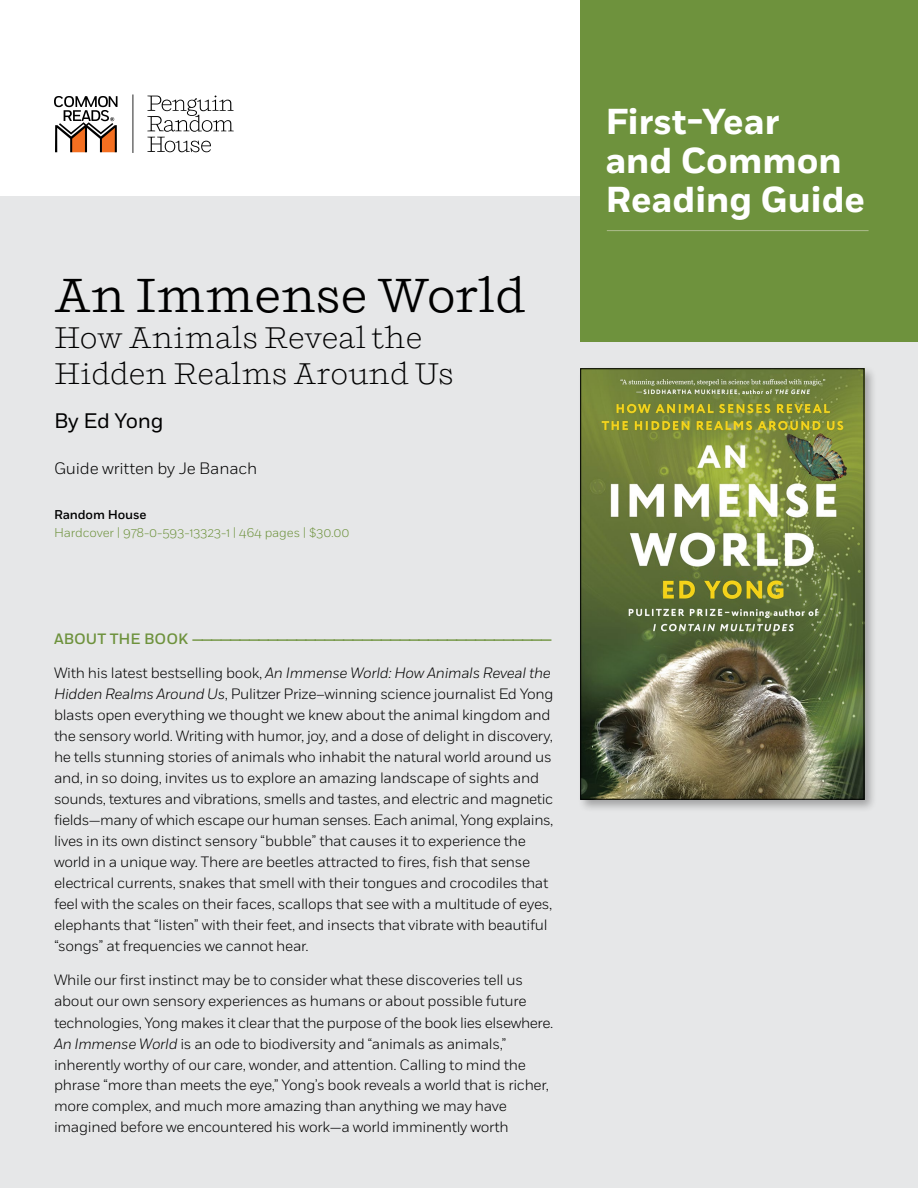
<style>
.page{position:relative;width:918px;height:1188px;background:#fff}
.page>*{position:absolute;margin:0;border:0;box-sizing:border-box;transform-origin:0 0}
.t1{font:48px "Shift";color:#000}
.t2{font:700 36px/39px "Fort";color:#fff}
.t3{font:300 30px/36px "Shift";color:#000}
.t4{font:21px "Fort";letter-spacing:-.01em;color:#000}
.t5{font:300 16.5px "Fort";letter-spacing:-.01em;color:#000}
.t6{font:300 15px/21px "Fort";letter-spacing:-.02em;color:#000}
.t7{font:500 15px "Fort";color:#6e923d}
.t8{font:300 12.75px "Fort";letter-spacing:-.01em;color:#6e923d}
.t9{font:500 12.75px "Fort";letter-spacing:-.01em;color:#000}
.s1{font-style:italic}
</style>
<div class="page">
<div style="left:0;top:197px;width:918px;height:991px;background:#e6e7e8"></div>
<div style="left:580px;top:0;width:338px;height:342px;background:#6e923d"></div>
<hr style="left:607px;top:230px;width:262px;height:1px;background:#aebc8e">
<div style="left:577px;top:365px;width:300px;height:447px;background:#000;opacity:.3"></div>
<img style="left:582px;top:371px;width:280px;height:426px">
<div style="left:580px;top:369px;width:284px;height:430px;border:1px solid #000101"></div>
<svg style="left:132px;top:94px;width:102px;height:59px"></svg>
<svg style="left:54px;top:96px;width:63px;height:56px"></svg>
<h1 class="t1" style="left:54px;top:268px;width:473px">An Immense World</h1>
<h3 class="t3" style="left:54px;top:320px;width:401px">How Animals Reveal the<br>Hidden Realms Around Us</h3>
<h3 class="t4" style="left:54px;top:408px;width:111px">By Ed Yong</h3>
<p class="t5" style="left:54px;top:459px;width:205px">Guide written by Je Banach</p>
<p class="t9" style="left:54px;top:507px;width:94px">Random House</p>
<p class="t8" style="left:54px;top:525px;width:297px">Hardcover | 978-0-593-13323-1 | 464 pages | $30.00</p>
<p class="t7" style="left:54px;top:629px;width:500px">A B O U T T H E B O O K ——————————————————————————————————————</p>
<p class="t6" style="left:54px;top:662px;width:501px">With his latest bestselling book, <span class="s1">An Immense World: How Animals Reveal the Hidden Realms Around Us</span>, Pulitzer Prize–winning science journalist Ed Yong blasts open everything we thought we knew about the animal kingdom and the sensory world. Writing with humor, joy, and a dose of delight in discovery, he tells stunning stories of animals who inhabit the natural world around us and, in so doing, invites us to explore an amazing landscape of sights and sounds, textures and vibrations, smells and tastes, and electric and magnetic fields—many of which escape our human senses. Each animal, Yong explains, lives in its own distinct sensory “bubble” that causes it to experience the world in a unique way. There are beetles attracted to fires, fish that sense electrical currents, snakes that smell with their tongues and crocodiles that feel with the scales on their faces, scallops that see with a multitude of eyes, elephants that “listen” with their feet, and insects that vibrate with beautiful “songs” at frequencies we cannot hear.</p>
<p class="t6" style="left:54px;top:970px;width:501px">While our first instinct may be to consider what these discoveries tell us about our own sensory experiences as humans or about possible future technologies, Yong makes it clear that the purpose of the book lies elsewhere.<br><span class="s1">An Immense World</span> is an ode to biodiversity and “animals as animals,” inherently worthy of our care, wonder, and attention. Calling to mind the phrase “more than meets the eye,” Yong’s book reveals a world that is richer, more complex, and much more amazing than anything we may have imagined before we encountered his work—a world imminently worth</p>
<h2 class="t2" style="left:605px;top:103px;width:261px">First-Year<br>and Common<br>Reading Guide</h2>
</div>
